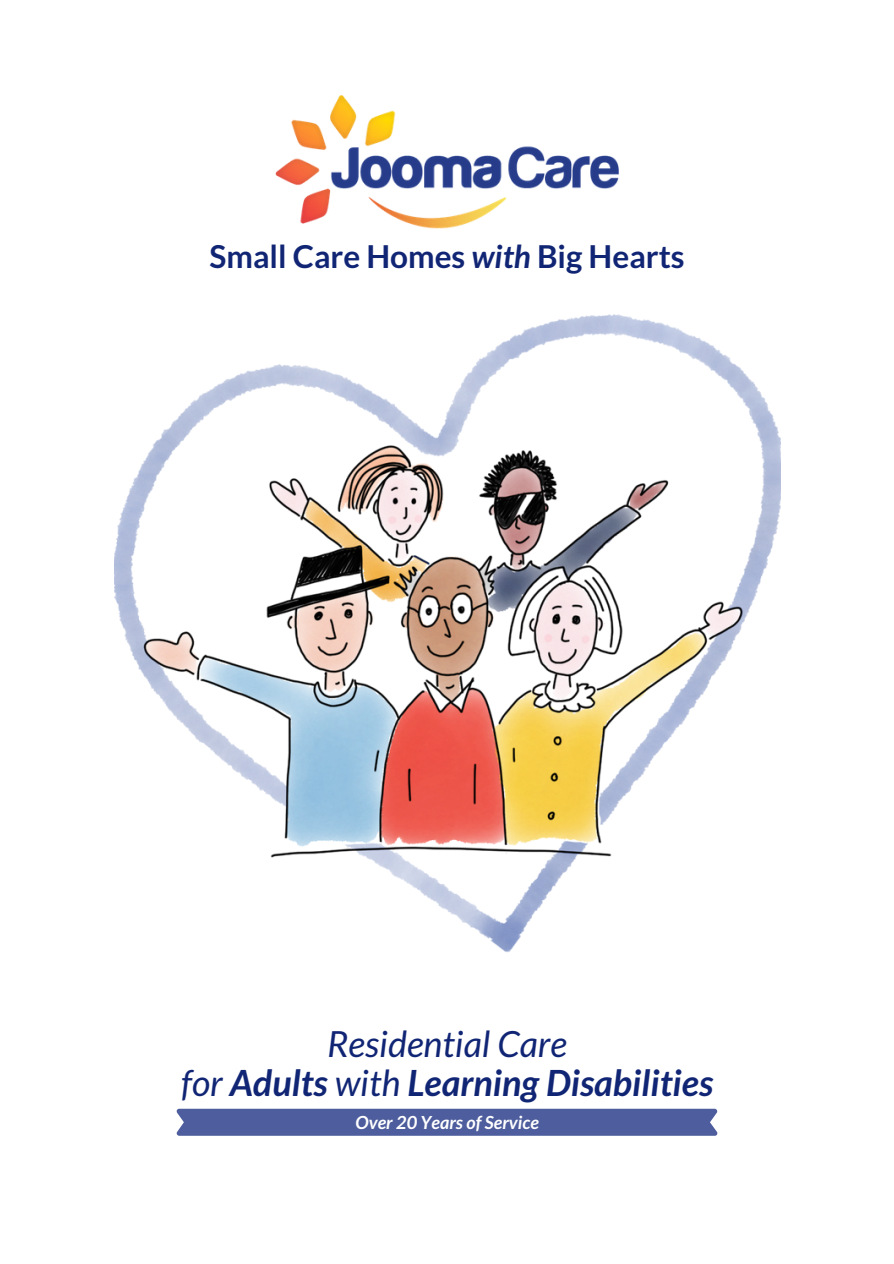
<style>
.page{position:relative;width:894px;height:1264px;background:#fff}
.page>*{position:absolute;margin:0;border:0;box-sizing:border-box;transform-origin:0 0}
.t1{font:italic 700 36px/39.5px "Lato";color:#112575;text-align:center}
.t2{font:700 31.5px "Lato";color:#112575}
.t3{font:italic 700 18px "Lato";color:#fff}
.s1{font-style:italic}
.s2{font-weight:400}
</style>
<div class="page">
<img style="left:275px;top:95px;width:344px;height:134px">
<img style="left:114px;top:314px;width:665px;height:638px">
<div style="left:176px;top:1108px;width:541px;height:27px;background:#4d5d9d"></div>
<p class="t2" style="left:209px;top:237px;width:476px">Small Care Homes <span class="s1">with</span> Big Hearts</p>
<p class="t1" style="left:181px;top:1023px;width:533px"><span class="s2">Residential Care<br>for</span> Adults <span class="s2">with</span> Learning Disabilities</p>
<p class="t3" style="left:355px;top:1111px;width:185px">Over 20 Years of Service</p>
</div>
